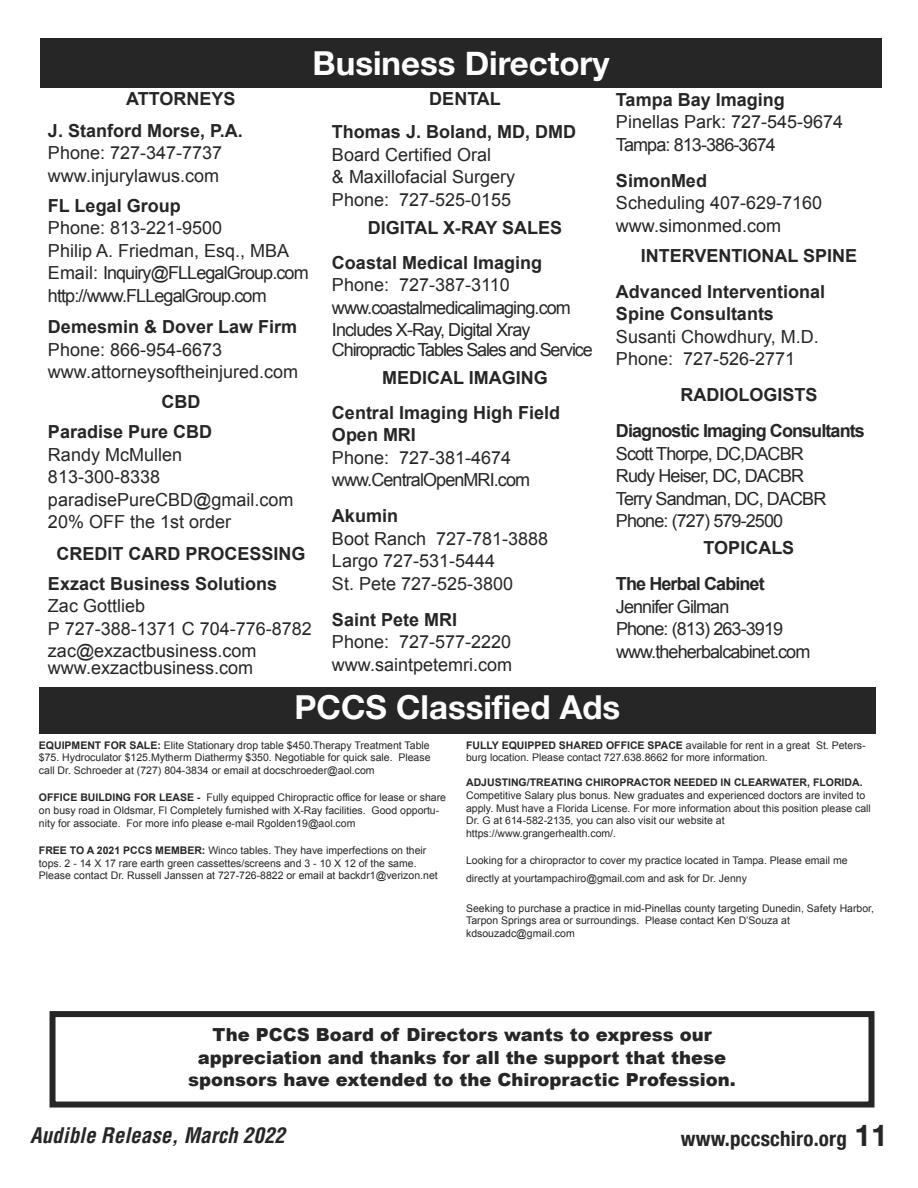
<style>
.page{position:relative;width:918px;height:1188px;background:#fff}
.page>*{position:absolute;margin:0;border:0;box-sizing:border-box;transform-origin:0 0}
.t1{font:700 33px "Helvetica Neue";color:#fff}
.t2{font:italic 700 condensed 21px "Helvetica";letter-spacing:.005em;color:#272627}
.t3{font:700 condensed 21px "Helvetica Neue";letter-spacing:.01em;color:#272627}
.t4{font:18px/22.5px "Arial";color:#272627}
.t5{font:18px/22.5px "Arial";letter-spacing:-.05em;color:#272627}
.t6{font:700 18px/30px "Arial";color:#272627}
.t7{font:900 18px/22.5px "Arial";color:#272627;text-align:center}
.t8{font:700 18px/36px "Arial";letter-spacing:-.05em;color:#272627}
.t9{font:18px "Arial";letter-spacing:-.065em;color:#272627}
.t10{font:10.5px/12.6px "Arial";color:#272627}
.t11{font:700 10.5px "Arial";color:#272627}
.s1{font-weight:700}
.s2{font-stretch:normal;font-size:30px}
</style>
<div class="page">
<div style="left:40px;top:38px;width:842px;height:49px;background:#272627"></div>
<div style="left:50px;top:1011px;width:825px;height:97px;border:6px solid #272627"></div>
<div style="left:39px;top:687px;width:837px;height:47px;background:#272627"></div>
<h1 class="t1" style="left:313px;top:43px;width:298px">Business Directory</h1>
<h3 class="t6" style="left:48px;top:83px;width:196px;line-height:31.5px;text-indent:78px">ATTORNEYS<br>J. Stanford Morse, P.A.</h3>
<h3 class="t4" style="left:48px;top:142px;width:176px">Phone: 727-347-7737 www.injurylawus.com</h3>
<h3 class="t6" style="left:48px;top:191px;width:134px">FL Legal Group</h3>
<h3 class="t5" style="left:48px;top:217px;width:262px">Phone: 813-221-9500<br>Philip A. Friedman, Esq., MBA<br>Email: Inquiry@FLLegalGroup.com http://www.FLLegalGroup.com</h3>
<h3 class="t6" style="left:48px;top:312px;width:251px">Demesmin &amp; Dover Law Firm</h3>
<h3 class="t4" style="left:48px;top:338px;width:252px">Phone: 866-954-6673 www.attorneysoftheinjured.com</h3>
<h3 class="t6" style="left:48px;top:387px;width:166px;text-indent:114px">CBD<br>Paradise Pure CBD</h3>
<h3 class="t4" style="left:48px;top:443px;width:247px">Randy McMullen<br>813-300-8338 paradisePureCBD@gmail.com<br>20% OFF the 1st order</h3>
<h3 class="t6" style="left:48px;top:539px;width:259px;text-indent:8px">CREDIT CARD PROCESSING<br>Exzact Business Solutions</h3>
<h3 class="t4" style="left:48px;top:595px;width:265px">Zac Gottlieb<br>P 727-388-1371 C 704-776-8782 zac@exzactbusiness.com</h3>
<h3 class="t4" style="left:48px;top:656px;width:207px">www.exzactbusiness.com</h3>
<h3 class="t6" style="left:332px;top:83px;width:246px;line-height:33px;text-indent:97px">DENTAL<br>Thomas J. Boland, MD, DMD</h3>
<h3 class="t4" style="left:332px;top:143px;width:185px">Board Certified Oral<br>&amp; Maxillofacial Surgery<br>Phone: 727-525-0155</h3>
<h3 class="t6" style="left:332px;top:211px;width:232px;line-height:34.5px;text-indent:36px">DIGITAL X-RAY SALES<br>Coastal Medical Imaging</h3>
<h3 class="t5" style="left:332px;top:274px;width:240px">Phone: 727-387-3110 www.coastalmedicalimaging.com<br>Includes X-Ray, Digital Xray</h3>
<h3 class="t9" style="left:332px;top:340px;width:262px">Chiropractic Tables Sales and Service</h3>
<h3 class="t6" style="left:332px;top:361px;width:230px;line-height:34.5px;text-indent:50px">MEDICAL IMAGING<br>Central Imaging High Field</h3>
<h3 class="t6" style="left:332px;top:420px;width:85px">Open MRI</h3>
<h3 class="t5" style="left:332px;top:446px;width:200px">Phone: 727-381-4674 www.CentralOpenMRI.com</h3>
<h3 class="t6" style="left:332px;top:501px;width:68px">Akumin</h3>
<h3 class="t4" style="left:332px;top:527px;width:218px">Boot Ranch 727-781-3888<br>Largo 727-531-5444<br>St. Pete 727-525-3800</h3>
<h3 class="t6" style="left:332px;top:605px;width:127px">Saint Pete MRI</h3>
<h3 class="t4" style="left:332px;top:631px;width:182px">Phone: 727-577-2220 www.saintpetemri.com</h3>
<h3 class="t6" style="left:616px;top:84px;width:170px">Tampa Bay Imaging</h3>
<h3 class="t4" style="left:616px;top:111px;width:229px">Pinellas Park: 727-545-9674<br>Tampa: 813-386-3674</h3>
<h3 class="t6" style="left:616px;top:165px;width:93px">SimonMed</h3>
<h3 class="t4" style="left:616px;top:192px;width:208px">Scheduling 407-629-7160 www.simonmed.com</h3>
<h3 class="t6" style="left:616px;top:237px;width:243px;line-height:36px;text-indent:25px">INTERVENTIONAL SPINE<br>Advanced Interventional</h3>
<h3 class="t6" style="left:616px;top:299px;width:160px">Spine Consultants</h3>
<h3 class="t4" style="left:616px;top:325px;width:204px">Susanti Chowdhury, M.D.<br>Phone: 727-526-2771</h3>
<h3 class="t8" style="left:616px;top:377px;width:250px;text-indent:64px">RADIOLOGISTS<br>Diagnostic Imaging Consultants</h3>
<h3 class="t5" style="left:616px;top:442px;width:212px">Scott Thorpe, DC,DACBR<br>Rudy Heiser, DC, DACBR<br>Terry Sandman, DC, DACBR<br>Phone: (727) 579-2500</h3>
<h3 class="t8" style="left:616px;top:530px;width:180px;text-indent:88px">TOPICALS<br>The Herbal Cabinet</h3>
<h3 class="t5" style="left:616px;top:595px;width:196px">Jennifer Gilman<br>Phone: (813) 263-3919 www.theherbalcabinet.com</h3>
<h1 class="t1" style="left:295px;top:687px;width:327px">PCCS Classified Ads</h1>
<p class="t10" style="left:39px;top:739px;width:393px;text-align:justify"><span class="s1">EqUIPMENT FOR SALE:</span> Elite Stationary drop table $450.Therapy Treatment Table $75. Hydroculator $125.Mytherm Diathermy $350. Negotiable for quick sale. Please call Dr. Schroeder at (727) 804-3834 or email at docschroeder@aol.com</p>
<p class="t10" style="left:39px;top:792px;width:409px"><span class="s1">OFFICE BUILDING FOR LEASE -</span> Fully equipped Chiropractic office for lease or share on busy road in Oldsmar, Fl Completely furnished with X-Ray facilities. Good opportu&shy;nity for associate. For more info please e-mail Rgolden19@aol.com</p>
<p class="t10" style="left:39px;top:844px;width:400px"><span class="s1">FREE TO A 2021 PCCS MEMBER:</span> Winco tables. They have imperfections on their tops. 2 - 14 X 17 rare earth green cassettes/screens and 3 - 10 X 12 of the same.<br>Please contact Dr. Russell Janssen at 727-726-8822 or email at backdr1@verizon.net</p>
<p class="t10" style="left:466px;top:739px;width:401px"><span class="s1">FULLY EqUIPPED SHARED OFFICE SPACE</span> available for rent in a great St. Peters&shy;burg location. Please contact 727.638.8662 for more information.</p>
<p class="t11" style="left:466px;top:777px;width:398px">ADJUSTING/TREATING CHIROPRACTOR NEEDED IN CLEARWATER, FLORIDA.</p>
<p class="t10" style="left:466px;top:789px;width:406px">Competitive Salary plus bonus. New graduates and experienced doctors are invited to apply. Must have a Florida License. For more information about this position please call Dr. G at 614-582-2135, you can also visit our website at https://www.grangerhealth.com/.</p>
<p class="t10" style="left:466px;top:852px;width:383px;line-height:17.4px">Looking for a chiropractor to cover my practice located in Tampa. Please email me directly at yourtampachiro@gmail.com and ask for Dr. Jenny</p>
<p class="t10" style="left:466px;top:902px;width:409px">Seeking to purchase a practice in mid-Pinellas county targeting Dunedin, Safety Harbor,<br>Tarpon Springs area or surroundings. Please contact Ken D’Souza at kdsouzadc@gmail.com</p>
<h3 class="t7" style="left:188px;top:1023px;width:549px">The PCCS Board of Directors wants to express our appreciation and thanks for all the support that these sponsors have extended to the Chiropractic Profession.</h3>
<h2 class="t2" style="left:30px;top:1123px;width:257px">Audible Release, March 2022</h2>
<h2 class="t3" style="left:681px;top:1125px;width:209px">www.pccschiro.org <span class="s2">11</span></h2>
</div>
